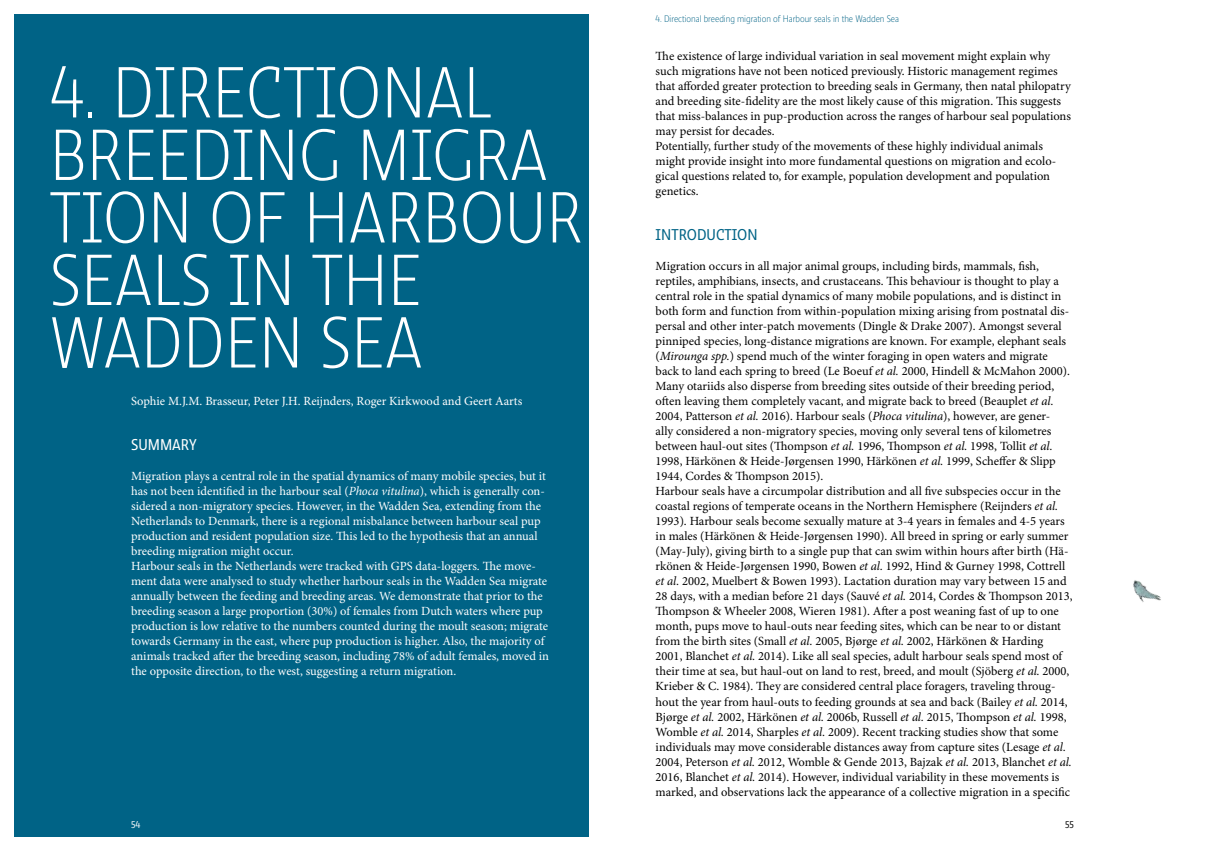
<style>
.page{position:relative;width:1205px;height:851px;background:#fff}
.page>*{position:absolute;margin:0;border:0;box-sizing:border-box;transform-origin:0 0}
.t1{font:300 75px/62.5px "Ratio Display";color:#fff}
.t2{font:16.25px "Ratio Display";color:#006386}
.t3{font:16.25px "Ratio Display";color:#fff}
.t4{font:12.5px/15px "Minion Pro";color:#000}
.t5{font:12.5px/15px "Minion Pro";color:#fff}
.t6{font:300 10px "Ratio Display";color:#006386}
.t7{font:10px "Ratio Display";color:#000}
.t8{font:10px "Ratio Display";color:#fff}
.s1{font-style:italic}
</style>
<div class="page">
<img style="left:1133px;top:580px;width:28px;height:22px">
<div style="left:14px;top:14px;width:574px;height:822px;background:#006386"></div>
<h1 class="t1" style="left:50px;top:63px;width:534px">4. DIRECTIONAL<br>BREEDING MIGRA<br>TION OF HARBOUR<br>SEALS IN THE<br>WADDEN SEA</h1>
<p class="t5" style="left:131px;top:394px;width:393px">Sophie M.J.M. Brasseur, Peter J.H. Reijnders, Roger Kirkwood and Geert Aarts</p>
<h2 class="t3" style="left:131px;top:436px;width:51px">SUMMARY</h2>
<p class="t5" style="left:131px;top:469px;width:419px">Migration plays a central role in the spatial dynamics of many mobile species, but it has not been identified in the harbour seal (<span class="s1">Phoca vitulina</span>), which is generally con&shy;sidered a non-migratory species. However, in the Wadden Sea, extending from the Netherlands to Denmark, there is a regional misbalance between harbour seal pup production and resident population size. This led to the hypothesis that an annual breeding migration might occur.<br>Harbour seals in the Netherlands were tracked with GPS data-loggers. The move&shy;ment data were analysed to study whether harbour seals in the Wadden Sea migrate annually between the feeding and breeding areas. We demonstrate that prior to the breeding season a large proportion (30%) of females from Dutch waters where pup production is low relative to the numbers counted during the moult season; migrate towards Germany in the east, where pup production is higher. Also, the majority of animals tracked after the breeding season, including 78% of adult females, moved in the opposite direction, to the west, suggesting a return migration.</p>
<p class="t8" style="left:131px;top:818px;width:11px">54</p>
<p class="t6" style="left:656px;top:13px;width:245px">4. Directional breeding migration of Harbour seals in the Wadden Sea</p>
<p class="t4" style="left:656px;top:49px;width:417px">The existence of large individual variation in seal movement might explain why such migrations have not been noticed previously. Historic management regimes that afforded greater protection to breeding seals in Germany, then natal philopatry and breeding site-fidelity are the most likely cause of this migration. This suggests that miss-balances in pup-production across the ranges of harbour seal populations may persist for decades.<br>Potentially, further study of the movements of these highly individual animals might provide insight into more fundamental questions on migration and ecolo&shy;gical questions related to, for example, population development and population genetics.</p>
<h2 class="t2" style="left:656px;top:226px;width:86px">INTRO DUCTION</h2>
<p class="t4" style="left:656px;top:259px;width:418px">Migration occurs in all major animal groups, including birds, mammals, fish, reptiles, amphibians, insects, and crustaceans. This behaviour is thought to play a central role in the spatial dynamics of many mobile populations, and is distinct in both form and function from within-population mixing arising from postnatal dis&shy;persal and other inter-patch movements (Dingle &amp; Drake 2007). Amongst several pinniped species, long-distance migrations are known. For example, elephant seals (<span class="s1">Mirounga spp.</span>) spend much of the winter foraging in open waters and migrate back to land each spring to breed (Le Boeuf <span class="s1">et al.</span> 2000, Hindell &amp; McMahon 2000).<br>Many otariids also disperse from breeding sites outside of their breeding period, often leaving them completely vacant, and migrate back to breed (Beauplet <span class="s1">et al.<br></span>2004, Patterson <span class="s1">et al.</span> 2016). Harbour seals (<span class="s1">Phoca vitulina</span>), however, are gener-<br>ally considered a non-migratory species, moving only several tens of kilometres between haul-out sites (Thompson <span class="s1">et al.</span> 1996, Thompson <span class="s1">et al.</span> 1998, Tollit <span class="s1">et al.<br></span>1998, Härkönen &amp; Heide-Jørgensen 1990, Härkönen <span class="s1">et al.</span> 1999, Scheffer &amp; Slipp 1944, Cordes &amp; Thompson 2015).<br>Harbour seals have a circumpolar distribution and all five subspecies occur in the coastal regions of temperate oceans in the Northern Hemisphere (Reijnders <span class="s1">et al.<br></span>1993). Harbour seals become sexually mature at 3-4 years in females and 4-5 years in males (Härkönen &amp; Heide-Jørgensen 1990). All breed in spring or early summer (May-July), giving birth to a single pup that can swim within hours after birth (Hä&shy;rkönen &amp; Heide-Jørgensen 1990, Bowen <span class="s1">et al.</span> 1992, Hind &amp; Gurney 1998, Cottrell <span class="s1">et al.</span> 2002, Muelbert &amp; Bowen 1993). Lactation duration may vary between 15 and 28 days, with a median before 21 days (Sauvé <span class="s1">et al.</span> 2014, Cordes &amp; Thompson 2013, Thompson &amp; Wheeler 2008, Wieren 1981). After a post weaning fast of up to one month, pups move to haul-outs near feeding sites, which can be near to or distant from the birth sites (Small <span class="s1">et al.</span> 2005, Bjørge <span class="s1">et al.</span> 2002, Härkönen &amp; Harding 2001, Blanchet <span class="s1">et al.</span> 2014). Like all seal species, adult harbour seals spend most of their time at sea, but haul-out on land to rest, breed, and moult (Sjöberg <span class="s1">et al.</span> 2000, Krieber &amp; C. 1984). They are considered central place foragers, traveling throug&shy;hout the year from haul-outs to feeding grounds at sea and back (Bailey <span class="s1">et al.</span> 2014, Bjørge <span class="s1">et al.</span> 2002, Härkönen <span class="s1">et al.</span> 2006b, Russell <span class="s1">et al.</span> 2015, Thompson <span class="s1">et al.</span> 1998, Womble <span class="s1">et al.</span> 2014, Sharples <span class="s1">et al.</span> 2009). Recent tracking studies show that some individuals may move considerable distances away from capture sites (Lesage <span class="s1">et al.<br></span>2004, Peterson <span class="s1">et al.</span> 2012, Womble &amp; Gende 2013, Bajzak <span class="s1">et al.</span> 2013, Blanchet <span class="s1">et al.<br></span>2016, Blanchet <span class="s1">et al.</span> 2014). However, individual variability in these movements is marked, and observations lack the appearance of a collective migration in a specific</p>
<p class="t7" style="left:1065px;top:818px;width:10px">55</p>
</div>
